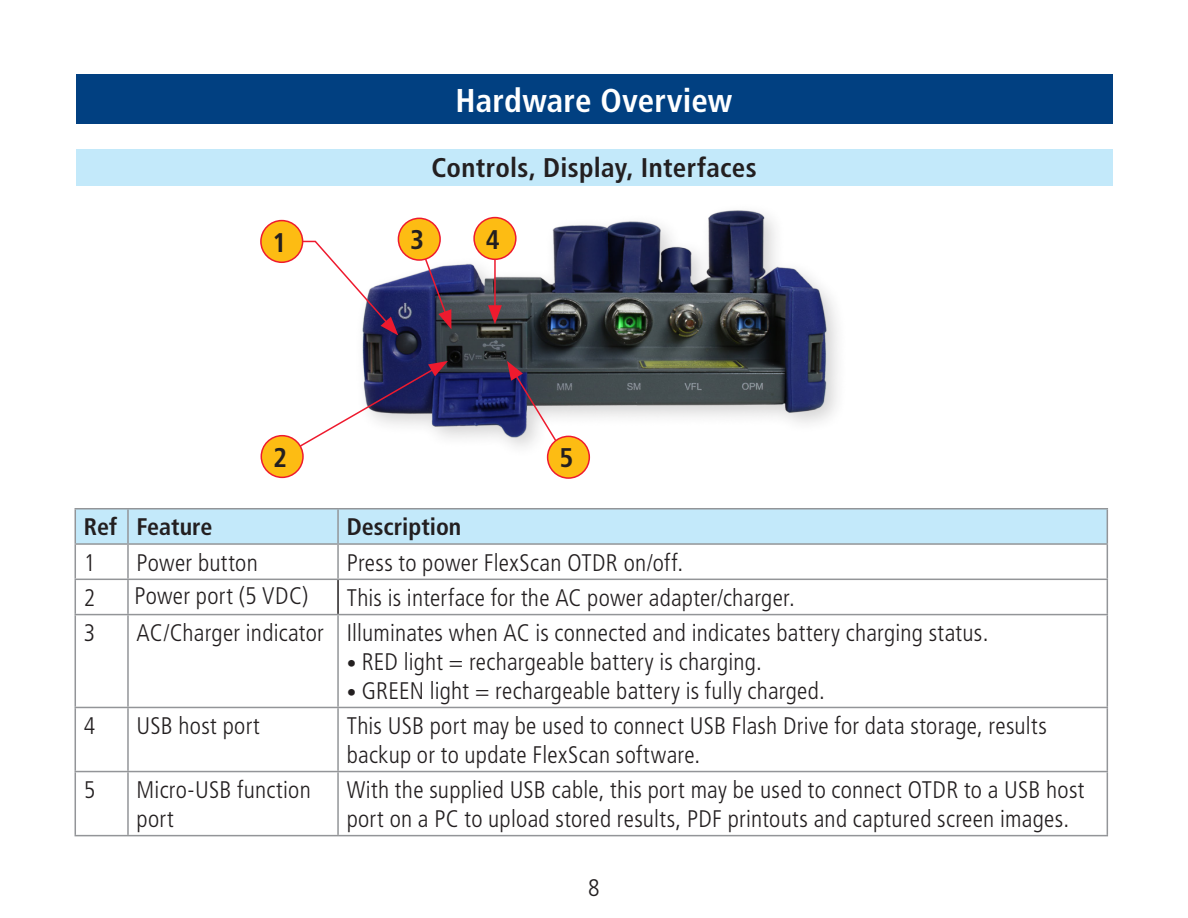
<style>
.page{position:relative;width:1188px;height:918px;background:#fff}
.page>*{position:absolute;margin:0;border:0;box-sizing:border-box;transform-origin:0 0}
.QRG_Title_White{font:700 condensed 33px "Frutiger LT Std";letter-spacing:.005em;color:#fff}
.QRG_Head_9pt{font:700 condensed 27px "Frutiger LT Std";letter-spacing:.01em;color:#231f20}
.QRG_Callout_CIRCLE{font:700 condensed 27px "Frutiger LT Std";color:#231f20}
.QRG_Table_Body{font:300 condensed 24px/28.8px "Frutiger LT Std";letter-spacing:.01em;color:#231f20}
.QRG_Table_Header{font:700 condensed 24px "Frutiger LT Std";color:#231f20}
.s1{font-size:19.2px}
</style>
<div class="page">
<div style="left:76px;top:149px;width:1036px;height:37px;background:#c3e9fa"></div>
<div style="left:76px;top:75px;width:1036px;height:49px;background:#014081"></div>
<div style="left:76px;top:509px;width:1031px;height:34px;background:#c3e9fa"></div>
<hr style="left:75px;top:508px;width:53px;height:1px;background:#939598">
<hr style="left:75px;top:509px;width:1px;height:34px;background:#939598">
<hr style="left:128px;top:508px;width:210px;height:1px;background:#939598">
<hr style="left:127px;top:509px;width:2px;height:34px;background:#939598">
<hr style="left:338px;top:508px;width:770px;height:1px;background:#939598">
<hr style="left:337px;top:509px;width:2px;height:34px;background:#939598">
<hr style="left:1107px;top:509px;width:1px;height:34px;background:#939598">
<hr style="left:1107px;top:545px;width:1px;height:34px;background:#939598">
<hr style="left:75px;top:579px;width:53px;height:1px;background:#939598">
<hr style="left:75px;top:580px;width:1px;height:34px;background:#939598">
<hr style="left:75px;top:614px;width:53px;height:1px;background:#939598">
<hr style="left:75px;top:615px;width:1px;height:92px;background:#939598">
<hr style="left:127px;top:615px;width:2px;height:92px;background:#939598">
<hr style="left:337px;top:615px;width:2px;height:92px;background:#939598">
<hr style="left:1107px;top:615px;width:1px;height:92px;background:#939598">
<hr style="left:75px;top:707px;width:53px;height:1px;background:#939598">
<hr style="left:75px;top:708px;width:1px;height:63px;background:#939598">
<hr style="left:128px;top:707px;width:210px;height:1px;background:#939598">
<hr style="left:127px;top:708px;width:2px;height:63px;background:#939598">
<hr style="left:338px;top:707px;width:770px;height:1px;background:#939598">
<hr style="left:337px;top:708px;width:2px;height:63px;background:#939598">
<hr style="left:1107px;top:708px;width:1px;height:63px;background:#939598">
<hr style="left:75px;top:771px;width:53px;height:1px;background:#939598">
<hr style="left:75px;top:772px;width:1px;height:63px;background:#939598">
<hr style="left:128px;top:771px;width:210px;height:1px;background:#939598">
<hr style="left:127px;top:772px;width:2px;height:63px;background:#939598">
<hr style="left:338px;top:771px;width:770px;height:1px;background:#939598">
<hr style="left:337px;top:772px;width:2px;height:63px;background:#939598">
<hr style="left:1107px;top:772px;width:1px;height:63px;background:#939598">
<hr style="left:75px;top:835px;width:53px;height:1px;background:#939598">
<hr style="left:128px;top:835px;width:210px;height:1px;background:#939598">
<hr style="left:338px;top:835px;width:770px;height:1px;background:#939598">
<hr style="left:75px;top:545px;width:1px;height:34px;background:#939598">
<hr style="left:127px;top:545px;width:2px;height:34px;background:#939598">
<hr style="left:75px;top:543px;width:53px;height:2px;background:#939598">
<hr style="left:128px;top:543px;width:210px;height:2px;background:#939598">
<hr style="left:338px;top:543px;width:770px;height:2px;background:#939598">
<hr style="left:128px;top:579px;width:210px;height:1px;background:#939598">
<hr style="left:127px;top:580px;width:2px;height:34px;background:#939598">
<hr style="left:128px;top:614px;width:210px;height:1px;background:#939598">
<hr style="left:338px;top:579px;width:770px;height:1px;background:#939598">
<hr style="left:338px;top:614px;width:770px;height:1px;background:#939598">
<hr style="left:337px;top:580px;width:2px;height:34px;background:#231f20">
<hr style="left:1107px;top:580px;width:1px;height:34px;background:#939598">
<hr style="left:337px;top:545px;width:2px;height:34px;background:#939598">
<div style="left:353px;top:201px;width:496px;height:258px;background:#231f20;opacity:.2"></div>
<img style="left:361px;top:211px;width:466px;height:226px">
<svg style="left:282px;top:361px;width:166px;height:96px"></svg>
<svg style="left:417px;top:235px;width:34px;height:94px"></svg>
<div style="left:398px;top:218px;width:42px;height:42px;background:#fdbc13;border-radius:50%"></div>
<div style="left:398px;top:218px;width:43px;height:43px;border:2px solid #ee1a2e;border-radius:50%"></div>
<hr style="left:494px;top:250px;width:2px;height:60px;background:#ee1a2e">
<svg style="left:488px;top:305px;width:14px;height:19px"></svg>
<div style="left:474px;top:218px;width:42px;height:41px;background:#fdbc13;border-radius:50%"></div>
<div style="left:473px;top:217px;width:44px;height:43px;border:2px solid #ee1a2e;border-radius:50%"></div>
<svg style="left:507px;top:361px;width:63px;height:103px"></svg>
<div style="left:548px;top:436px;width:41px;height:42px;background:#fdbc13;border-radius:50%"></div>
<div style="left:547px;top:436px;width:43px;height:43px;border:2px solid #ee1a2e;border-radius:50%"></div>
<div style="left:261px;top:436px;width:42px;height:41px;background:#fdbc13;border-radius:50%"></div>
<div style="left:261px;top:435px;width:43px;height:43px;border:2px solid #ee1a2e;border-radius:50%"></div>
<svg style="left:286px;top:235px;width:112px;height:100px"></svg>
<div style="left:261px;top:221px;width:42px;height:41px;background:#fdbc13;border-radius:50%"></div>
<div style="left:260px;top:220px;width:43px;height:43px;border:2px solid #ee1a2e;border-radius:50%"></div>
<p class="QRG_Title_White" style="left:456px;top:81px;width:278px">Hardware Overview</p>
<p class="QRG_Callout_CIRCLE" style="left:273px;top:226px;width:16px">1</p>
<p class="QRG_Head_9pt" style="left:431px;top:152px;width:327px">Controls, Display, Interfaces</p>
<p class="QRG_Callout_CIRCLE" style="left:410px;top:224px;width:16px">3</p>
<p class="QRG_Callout_CIRCLE" style="left:486px;top:223px;width:16px">4</p>
<p class="QRG_Callout_CIRCLE" style="left:273px;top:441px;width:16px">2</p>
<p class="QRG_Callout_CIRCLE" style="left:559px;top:442px;width:16px">5</p>
<p class="QRG_Table_Header" style="left:84px;top:513px;width:35px">Ref</p>
<p class="QRG_Table_Header" style="left:137px;top:513px;width:77px">Feature</p>
<p class="QRG_Table_Header" style="left:347px;top:513px;width:116px">Description</p>
<p class="QRG_Table_Body" style="left:84px;top:548px;width:13px">1</p>
<p class="QRG_Table_Body" style="left:137px;top:548px;width:123px">Power button</p>
<p class="QRG_Table_Body" style="left:347px;top:548px;width:334px">Press to power FlexScan OTDR on/off.</p>
<p class="QRG_Table_Body" style="left:84px;top:584px;width:13px">2</p>
<p class="QRG_Table_Body" style="left:134px;top:581px;width:175px">Power port (5 VDC)</p>
<p class="QRG_Table_Body" style="left:347px;top:584px;width:446px">This is interface for the AC power adapter/charger.</p>
<p class="QRG_Table_Body" style="left:84px;top:619px;width:13px">3</p>
<p class="QRG_Table_Body" style="left:137px;top:619px;width:189px">AC/Charger indicator</p>
<p class="QRG_Table_Body" style="left:347px;top:619px;width:639px">Illuminates when AC is connected and indicates battery charging status.</p>
<p class="QRG_Table_Body" style="left:347px;top:648px;width:413px"><span class="s1">•</span> RED light = rechargeable battery is charging.</p>
<p class="QRG_Table_Body" style="left:347px;top:676px;width:476px"><span class="s1">•</span> GREEN light = rechargeable battery is fully charged.</p>
<p class="QRG_Table_Body" style="left:84px;top:712px;width:13px">4</p>
<p class="QRG_Table_Body" style="left:137px;top:712px;width:125px">USB host port</p>
<p class="QRG_Table_Body" style="left:347px;top:712px;width:702px">This USB port may be used to connect USB Flash Drive for data storage, results backup or to update FlexScan software.</p>
<p class="QRG_Table_Body" style="left:84px;top:776px;width:13px">5</p>
<p class="QRG_Table_Body" style="left:137px;top:776px;width:176px">Micro-USB function port</p>
<p class="QRG_Table_Body" style="left:347px;top:776px;width:739px">With the supplied USB cable, this port may be used to connect OTDR to a USB host port on a PC to upload stored results, PDF printouts and captured screen images.</p>
<p class="QRG_Table_Body" style="left:588px;top:874px;width:13px">8</p>
</div>
